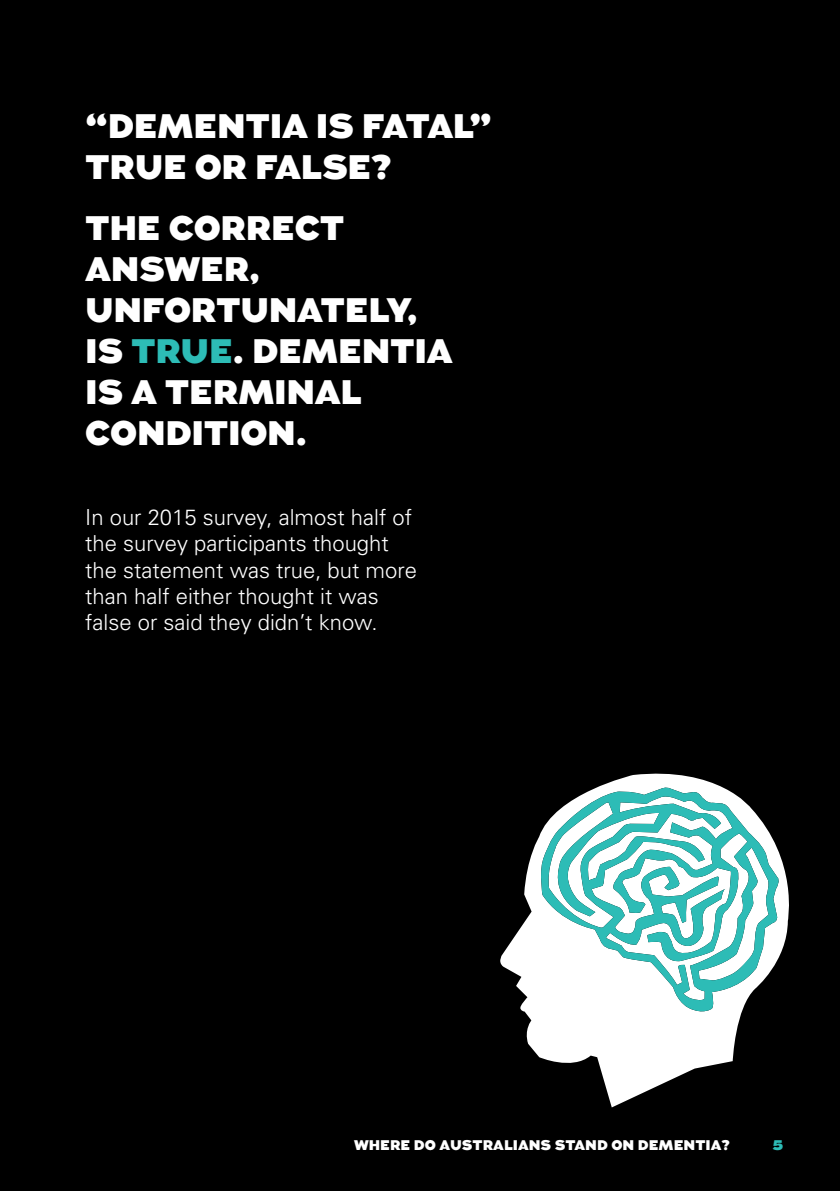
<style>
.page{position:relative;width:840px;height:1191px;background:#fff}
.page>*{position:absolute;margin:0;border:0;box-sizing:border-box;transform-origin:0 0}
.t1{font:900 34px/40.8px "Augustus";letter-spacing:-.01em;color:#fff}
.t2{font:300 22px/26.4px "Univers";color:#fff}
.t3{font:900 14px "Augustus";color:#fff}
.t4{font:900 14px "Augustus";color:#2dbcb6}
.s1{color:#2dbcb6}
</style>
<div class="page">
<div style="left:0;top:0;width:839px;height:1191px;background:#000"></div>
<svg style="left:500px;top:773px;width:289px;height:334px"></svg>
<svg style="left:538px;top:786px;width:242px;height:229px;background:#a3d3d1"></svg>
<h1 class="t1" style="left:85px;top:106px;width:408px">“DEMENTIA IS FATAL”<br>TRUE OR FALSE?</h1>
<h1 class="t1" style="left:85px;top:208px;width:369px">THE CORRECT<br>ANSWER,<br>UNFORTUNATELY,<br>IS <span class="s1">TRUE</span>. DEMENTIA<br>IS A TERMINAL<br>CONDITION.</h1>
<p class="t2" style="left:85px;top:503px;width:333px">In our 2015 survey, almost half of the survey participants thought the statement was true, but more than half either thought it was false or said they didn’t know.</p>
<p class="t3" style="left:354px;top:1136px;width:377px">WHERE DO AUSTRALIANS STAND ON DEMENTIA?</p>
<p class="t4" style="left:771px;top:1136px;width:12px">5</p>
</div>
